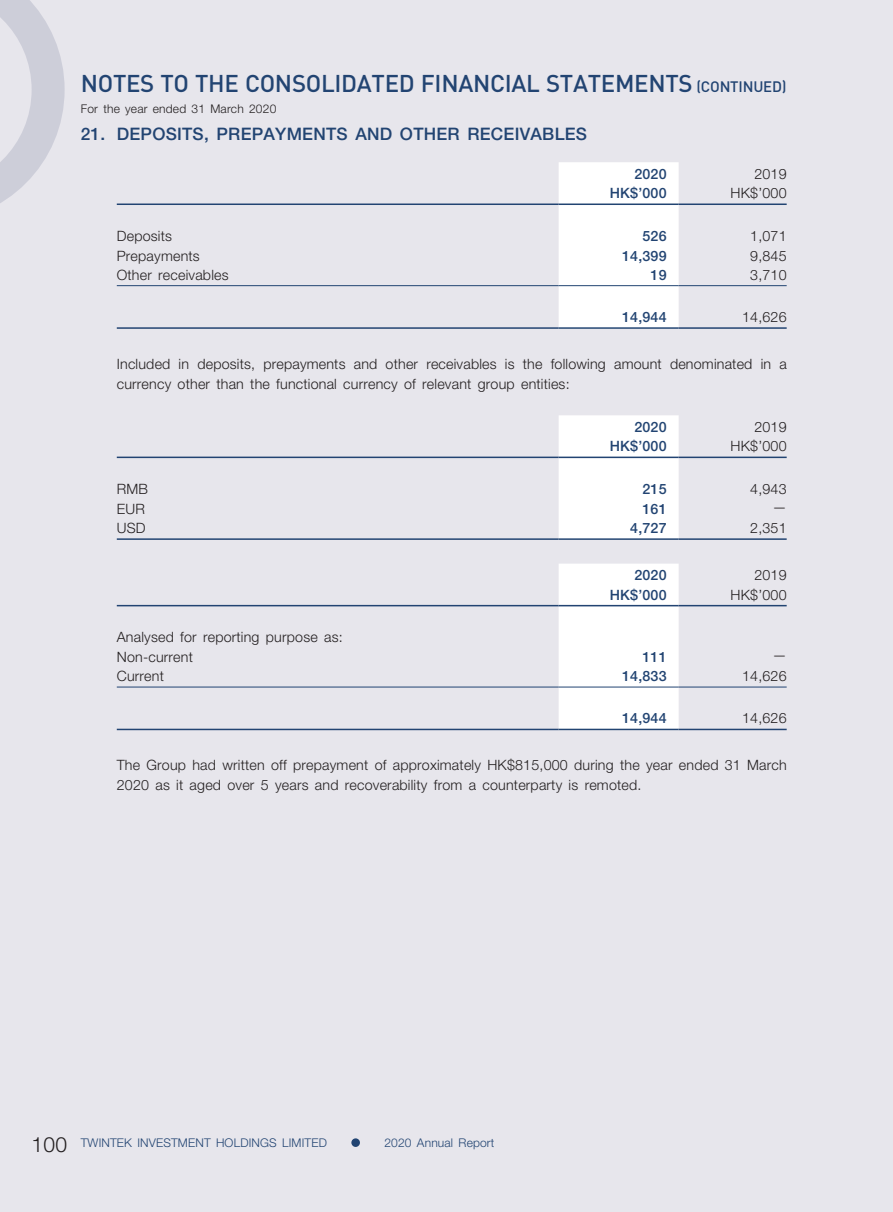
<style>
.page{position:relative;width:893px;height:1212px;background:#e7e6ec}
.page>*{position:absolute;margin:0;border:0;box-sizing:border-box;transform-origin:0 0}
.t1{font:500 24px "DIN Pro";letter-spacing:-.015em;color:#224472}
._03_H1{font:500 17.25px "Helvetica Neue LT Std";letter-spacing:.015em;color:#224472}
._12___P2{font:300 14.25px/19.5px "Helvetica Neue LT Std";letter-spacing:.015em;color:#231f20}
._15_Table_Stub{font:300 14.25px "Helvetica Neue LT Std";letter-spacing:.015em;color:#231f20}
._01_Body_Text{font:300 14.25px "Helvetica Neue LT Std";letter-spacing:.015em;color:#231f20}
._01_Body_Text-2{font:500 14.25px "Helvetica Neue LT Std";letter-spacing:.015em;color:#224472}
.t2{font:300 12px "Helvetica Neue LT Std";letter-spacing:.015em;color:#224472}
.t3{font:300 12px "Helvetica Neue LT Std";letter-spacing:.015em;color:#231f20}
.s1{font-size:15px}
.s2{font-size:21px;color:#231f20}
</style>
<div class="page">
<div style="left:351px;top:1138px;width:9px;height:9px;background:#224472;border-radius:50%"></div>
<svg style="left:0;top:0;width:65px;height:203px"></svg>
<div style="left:559px;top:162px;width:120px;height:165px;background:#fff"></div>
<hr style="left:117px;top:203px;width:442px;height:2px;background:#224472">
<hr style="left:559px;top:203px;width:120px;height:2px;background:#224472">
<hr style="left:679px;top:203px;width:108px;height:2px;background:#224472">
<hr style="left:117px;top:285px;width:442px;height:1px;background:#224472">
<hr style="left:559px;top:285px;width:120px;height:1px;background:#224472">
<hr style="left:679px;top:285px;width:108px;height:1px;background:#224472">
<hr style="left:117px;top:327px;width:442px;height:2px;background:#224472">
<hr style="left:559px;top:327px;width:120px;height:2px;background:#224472">
<hr style="left:679px;top:327px;width:108px;height:2px;background:#224472">
<div style="left:559px;top:415px;width:120px;height:123px;background:#fff"></div>
<hr style="left:117px;top:457px;width:442px;height:1px;background:#224472">
<hr style="left:559px;top:457px;width:120px;height:1px;background:#224472">
<hr style="left:679px;top:457px;width:108px;height:1px;background:#224472">
<hr style="left:117px;top:538px;width:442px;height:2px;background:#224472">
<hr style="left:559px;top:538px;width:120px;height:2px;background:#224472">
<hr style="left:679px;top:538px;width:108px;height:2px;background:#224472">
<div style="left:559px;top:564px;width:120px;height:165px;background:#fff"></div>
<hr style="left:117px;top:605px;width:442px;height:1px;background:#224472">
<hr style="left:559px;top:605px;width:120px;height:1px;background:#224472">
<hr style="left:679px;top:605px;width:108px;height:1px;background:#224472">
<hr style="left:117px;top:687px;width:442px;height:1px;background:#224472">
<hr style="left:559px;top:687px;width:120px;height:1px;background:#224472">
<hr style="left:679px;top:687px;width:108px;height:1px;background:#224472">
<hr style="left:117px;top:729px;width:442px;height:1px;background:#224472">
<hr style="left:559px;top:729px;width:120px;height:1px;background:#224472">
<hr style="left:679px;top:729px;width:108px;height:1px;background:#224472">
<h1 class="t1" style="left:81px;top:67px;width:707px">NOTES TO THE CONSOLIDATED FINANCIAL STATEMENTS <span class="s1">(CONTINUED)</span></h1>
<p class="_03_H1" style="left:81px;top:124px;width:508px">21. DEPOSITS, PREPAYMENTS AND OTHER RECEIVABLES</p>
<p class="_01_Body_Text-2" style="left:634px;top:165px;width:34px">2020</p>
<p class="_01_Body_Text" style="left:754px;top:165px;width:34px">2019</p>
<p class="_01_Body_Text-2" style="left:610px;top:185px;width:58px">HK$’000</p>
<p class="_01_Body_Text" style="left:731px;top:184px;width:58px">HK$’000</p>
<p class="_15_Table_Stub" style="left:117px;top:227px;width:57px">Deposits</p>
<p class="_01_Body_Text-2" style="left:642px;top:227px;width:26px">526</p>
<p class="_01_Body_Text" style="left:750px;top:227px;width:38px">1,071</p>
<p class="_15_Table_Stub" style="left:117px;top:247px;width:85px">Prepayments</p>
<p class="_01_Body_Text-2" style="left:622px;top:247px;width:46px">14,399</p>
<p class="_01_Body_Text" style="left:750px;top:247px;width:38px">9,845</p>
<p class="_15_Table_Stub" style="left:117px;top:266px;width:113px">Other receivables</p>
<p class="_01_Body_Text-2" style="left:651px;top:266px;width:18px">19</p>
<p class="_01_Body_Text" style="left:750px;top:266px;width:38px">3,710</p>
<p class="_01_Body_Text-2" style="left:622px;top:308px;width:46px">14,944</p>
<p class="_01_Body_Text" style="left:742px;top:308px;width:46px">14,626</p>
<p class="_12___P2" style="left:117px;top:354px;width:671px">Included in deposits, prepayments and other receivables is the following amount denominated in a currency other than the functional currency of relevant group entities:</p>
<p class="_01_Body_Text-2" style="left:634px;top:418px;width:34px">2020</p>
<p class="_01_Body_Text" style="left:754px;top:418px;width:34px">2019</p>
<p class="_01_Body_Text-2" style="left:610px;top:438px;width:58px">HK$’000</p>
<p class="_01_Body_Text" style="left:731px;top:437px;width:58px">HK$’000</p>
<p class="_15_Table_Stub" style="left:117px;top:480px;width:33px">RMB</p>
<p class="_01_Body_Text-2" style="left:642px;top:480px;width:26px">215</p>
<p class="_01_Body_Text" style="left:750px;top:480px;width:38px">4,943</p>
<p class="_15_Table_Stub" style="left:117px;top:500px;width:30px">EUR</p>
<p class="_01_Body_Text-2" style="left:642px;top:500px;width:26px">161</p>
<p class="_01_Body_Text" style="left:772px;top:498px;width:16px">—</p>
<p class="_15_Table_Stub" style="left:117px;top:519px;width:30px">USD</p>
<p class="_01_Body_Text-2" style="left:630px;top:519px;width:38px">4,727</p>
<p class="_01_Body_Text" style="left:750px;top:519px;width:38px">2,351</p>
<p class="_01_Body_Text-2" style="left:634px;top:566px;width:34px">2020</p>
<p class="_01_Body_Text" style="left:754px;top:566px;width:34px">2019</p>
<p class="_01_Body_Text-2" style="left:610px;top:586px;width:58px">HK$’000</p>
<p class="_01_Body_Text" style="left:731px;top:586px;width:58px">HK$’000</p>
<p class="_15_Table_Stub" style="left:117px;top:629px;width:227px">Analysed for reporting purpose as:</p>
<p class="_15_Table_Stub" style="left:117px;top:648px;width:78px">Non-current</p>
<p class="_01_Body_Text-2" style="left:642px;top:648px;width:26px">111</p>
<p class="_01_Body_Text" style="left:772px;top:647px;width:16px">—</p>
<p class="_15_Table_Stub" style="left:117px;top:668px;width:49px">Current</p>
<p class="_01_Body_Text-2" style="left:622px;top:668px;width:46px">14,833</p>
<p class="_01_Body_Text" style="left:742px;top:668px;width:46px">14,626</p>
<p class="_01_Body_Text-2" style="left:622px;top:710px;width:46px">14,944</p>
<p class="_01_Body_Text" style="left:742px;top:710px;width:46px">14,626</p>
<p class="_12___P2" style="left:117px;top:755px;width:671px">The Group had written off prepayment of approximately HK$815,000 during the year ended 31 March<br>2020 as it aged over 5 years and recoverability from a counterparty is remoted.</p>
<p class="t3" style="left:81px;top:101px;width:197px">For the year ended 31 March 2020</p>
<p class="t2" style="left:32px;top:1135px;width:297px"><span class="s2">100</span> TWINTEK INVESTMENT HOLDINGS LIMITED</p>
<p class="t2" style="left:384px;top:1135px;width:112px">2020 Annual Report</p>
</div>
